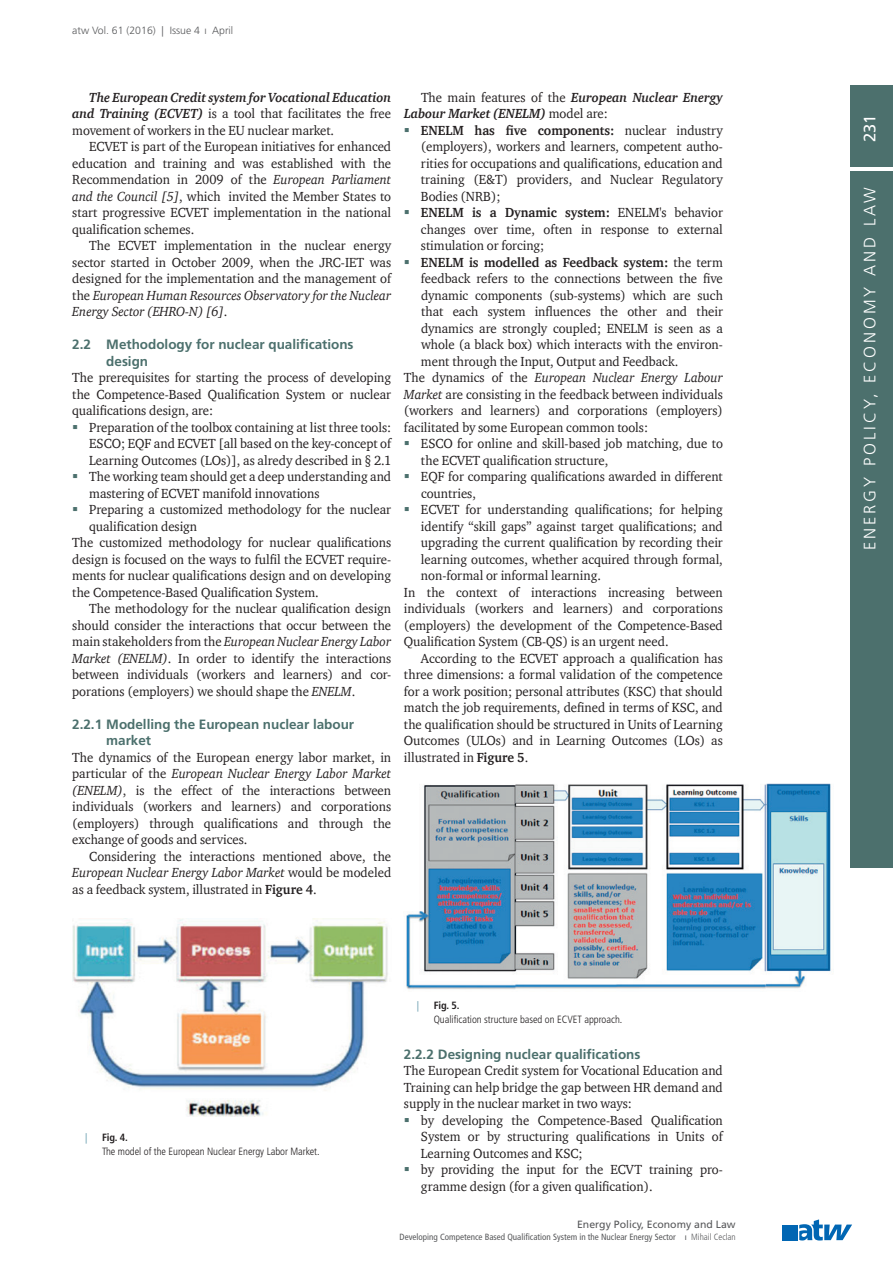
<style>
.page{position:relative;width:893px;height:1263px;background:#fff}
.page>*{position:absolute;margin:0;border:0;box-sizing:border-box;transform-origin:0 0}
.t1{font:300 16.5px "Frutiger LT Std";letter-spacing:.18em;color:#fff}
.t2{font:16.5px "Frutiger LT Std";color:#fff}
.t3{font:13.5px/16.5px "ITC Charter Com";color:#231f20;text-align:justify;scale:.95 1}
.t4{font:700 13.5px/16.5px "Frutiger LT Std";color:#4c706d}
.t5{font:700 13.5px "ITC Charter Com";color:#231f20;scale:.95 1}
.t6{font:italic 13.5px "ITC Charter Com";color:#231f20;scale:.95 1}
.t7{font:italic 700 13.5px/16.5px "ITC Charter Com";color:#231f20;scale:.95 1}
.t8{font:300 condensed 10.5px "Frutiger LT Std";color:#231f20}
.t9{font:300 10.5px "Frutiger LT Std";color:#57585a}
.t10{font:10.5px "Frutiger LT Std";color:#57585a}
.t11{font:700 condensed 10.5px "Frutiger LT Std";color:#231f20}
.t12{font:10.5px "Frutiger LT Std";color:#81adbc}
.t13{font:condensed 9px "Frutiger LT Std";color:#57585a}
.s1{font-weight:700;font-style:italic}
.s2{font-style:italic}
.s3{font-style:normal}
.s4{font-weight:700}
.s5{font-weight:400;font-style:normal}
.s6{font-weight:400}
.s7{font-weight:300}
</style>
<div class="page">
<svg style="left:799px;top:1219px;width:53px;height:21px"></svg>
<div style="left:782px;top:1225px;width:16px;height:15px;background:#0166b3"></div>
<div style="left:850px;top:171px;width:43px;height:696px;background:#4c706d"></div>
<div style="left:850px;top:85px;width:43px;height:82px;background:#4c706d"></div>
<img style="left:72px;top:919px;width:316px;height:197px">
<img style="left:406px;top:783px;width:425px;height:207px">
<p class="t9" style="left:72px;top:24px;width:162px">atw Vol. 61 (2016) | Issue 4 ı April</p>
<p class="t3" style="left:72px;top:88px;width:337px;text-indent:17px"><span class="s1">The European Credit system for Vocational Education and Training (ECVET)</span> is a tool that facilitates the free movement of workers in the EU nuclear market.</p>
<p class="t3" style="left:72px;top:138px;width:337px;text-indent:17px">ECVET is part of the European initiatives for enhanced education and training and was established with the Recommendation in 2009 of the <span class="s2">European Parliament and the Council [5]</span>, which invited the Member States to start progressive ECVET implementation in the national -qualification schemes.</p>
<p class="t3" style="left:72px;top:237px;width:337px;text-indent:17px">The ECVET implementation in the nuclear energy sector started in October 2009, when the JRC-IET was designed for the implementation and the management of the <span class="s2">European Human Resources Observatory for the Nuclear Energy Sector (EHRO-N) [6]</span>.</p>
<p class="t4" style="left:106px;top:336px;width:249px;text-indent:-34px">2.2 Methodology for nuclear qualifications design</p>
<p class="t3" style="left:72px;top:369px;width:337px">The prerequisites for starting the process of developing the Competence-Based Qualification System or nuclear qualifications design, are:</p>
<p class="t3" style="left:89px;top:418px;width:319px">Preparation of the toolbox containing at list three tools:</p>
<p class="t3" style="left:89px;top:435px;width:319px">ESCO; EQF and ECVET [all based on the key-concept of</p>
<p class="t3" style="left:89px;top:451px;width:319px">Learning Outcomes (LOs)], as alredy described in § 2.1</p>
<p class="t3" style="left:89px;top:468px;width:319px">The working team should get a deep understanding and</p>
<p class="t3" style="left:89px;top:484px;width:244px">mastering of ECVET manifold innovations</p>
<p class="t3" style="left:89px;top:501px;width:319px">Preparing a customized methodology for the nuclear</p>
<p class="t3" style="left:89px;top:517px;width:115px">qualification design</p>
<p class="t3" style="left:72px;top:534px;width:337px">The customized methodology for nuclear qualifications</p>
<p class="t3" style="left:72px;top:550px;width:337px">design is focused on the ways to fulfil the ECVET require-</p>
<p class="t3" style="left:72px;top:567px;width:337px">ments for nuclear qualifications design and on developing</p>
<p class="t3" style="left:72px;top:583px;width:261px">the Competence-Based Qualification System.</p>
<p class="t3" style="left:89px;top:600px;width:319px">The methodology for the nuclear qualification design</p>
<p class="t3" style="left:72px;top:616px;width:337px">should consider the interactions that occur between the</p>
<p class="t6" style="left:72px;top:633px;width:337px"><span class="s3">main stakeholders from the</span> European Nuclear Energy Labor</p>
<p class="t3" style="left:72px;top:649px;width:337px"><span class="s2">Market (ENELM)</span>. In order to identify the interactions</p>
<p class="t3" style="left:72px;top:666px;width:336px">between individuals (workers and learners) and cor-</p>
<p class="t3" style="left:72px;top:682px;width:299px">porations (employers) we should shape the <span class="s2">ENELM</span>.</p>
<p class="t4" style="left:106px;top:716px;width:249px;text-indent:-34px">2.2.1 Modelling the European nuclear labour market</p>
<p class="t3" style="left:72px;top:748px;width:337px">The dynamics of the European energy labor market, in particular of the <span class="s2">European Nuclear Energy Labor Market (ENELM)</span>, is the effect of the interactions between individuals (workers and learners) and corporations (-employers) through qualifications and through the exchange of goods and services.</p>
<p class="t3" style="left:72px;top:847px;width:337px;text-indent:17px">Considering the interactions mentioned above, the <span class="s2">European Nuclear Energy Labor Market</span> would be modeled as a feedback system, illustrated in <span class="s4">Figure 4</span>.</p>
<p class="t7" style="left:404px;top:88px;width:337px;text-indent:17px"><span class="s5">The main features of the</span> European Nuclear Energy<br>Labour Market (ENELM) <span class="s5">model are:</span></p>
<p class="t5" style="left:421px;top:122px;width:319px">ENELM has five components: <span class="s6">nuclear industry</span></p>
<p class="t3" style="left:421px;top:138px;width:318px">(employers), workers and learners, competent autho-</p>
<p class="t3" style="left:421px;top:154px;width:319px">rities for occupations and qualifications, education and</p>
<p class="t3" style="left:421px;top:171px;width:319px">training (E&amp;T) providers, and Nuclear Regulatory</p>
<p class="t3" style="left:421px;top:187px;width:85px">Bodies (NRB);</p>
<p class="t5" style="left:421px;top:204px;width:319px">ENELM is a Dynamic system: <span class="s6">ENELM's behavior</span></p>
<p class="t3" style="left:421px;top:220px;width:319px">changes over time, often in response to external</p>
<p class="t3" style="left:421px;top:237px;width:131px">stimulation or forcing;</p>
<p class="t5" style="left:421px;top:254px;width:319px">ENELM is modelled as Feedback system: <span class="s6">the term</span></p>
<p class="t3" style="left:421px;top:270px;width:319px">feedback refers to the connections between the five</p>
<p class="t3" style="left:421px;top:286px;width:319px">dynamic components (sub-systems) which are such</p>
<p class="t3" style="left:421px;top:303px;width:319px">that each system influences the other and their</p>
<p class="t3" style="left:421px;top:319px;width:319px">dynamics are strongly coupled; ENELM is seen as a</p>
<p class="t3" style="left:421px;top:336px;width:319px">whole (a black box) which interacts with the environ-</p>
<p class="t3" style="left:421px;top:352px;width:272px">ment through the Input, Output and Feedback.</p>
<p class="t6" style="left:404px;top:369px;width:337px"><span class="s3">The dynamics of the</span> European Nuclear Energy Labour</p>
<p class="t3" style="left:404px;top:385px;width:337px"><span class="s2">Market</span> are consisting in the feedback between individuals</p>
<p class="t3" style="left:404px;top:402px;width:337px">(workers and learners) and corporations (employers)</p>
<p class="t3" style="left:404px;top:418px;width:258px">facilitated by some European common tools:</p>
<p class="t3" style="left:421px;top:435px;width:319px">ESCO for online and skill-based job matching, due to</p>
<p class="t3" style="left:421px;top:451px;width:199px">the ECVET qualification structure,</p>
<p class="t3" style="left:421px;top:468px;width:319px">EQF for comparing qualifications awarded in different</p>
<p class="t3" style="left:421px;top:484px;width:59px">countries,</p>
<p class="t3" style="left:421px;top:501px;width:319px">ECVET for understanding qualifications; for helping</p>
<p class="t3" style="left:421px;top:517px;width:319px">identify “skill gaps” against target qualifications; and</p>
<p class="t3" style="left:421px;top:534px;width:319px">upgrading the current qualification by recording their</p>
<p class="t3" style="left:421px;top:550px;width:319px">learning outcomes, whether acquired through formal,</p>
<p class="t3" style="left:421px;top:567px;width:191px">non-formal or informal learning.</p>
<p class="t3" style="left:404px;top:583px;width:337px">In the context of interactions increasing between</p>
<p class="t3" style="left:404px;top:600px;width:337px">individuals (workers and learners) and corporations</p>
<p class="t3" style="left:404px;top:616px;width:337px">(employers) the development of the Competence-Based</p>
<p class="t3" style="left:404px;top:633px;width:280px">Qualification System (CB-QS) is an urgent need.</p>
<p class="t3" style="left:421px;top:649px;width:319px">According to the ECVET approach a qualification has</p>
<p class="t3" style="left:404px;top:666px;width:337px">three dimensions: a formal validation of the competence</p>
<p class="t3" style="left:404px;top:682px;width:337px">for a work position; personal attributes (KSC) that should</p>
<p class="t3" style="left:404px;top:699px;width:337px">match the job requirements, defined in terms of KSC, and</p>
<p class="t3" style="left:404px;top:715px;width:337px">the qualification should be structured in Units of Learning</p>
<p class="t3" style="left:404px;top:732px;width:337px">Outcomes (ULOs) and in Learning Outcomes (LOs) as</p>
<p class="t3" style="left:404px;top:748px;width:132px">illustrated in <span class="s4">Figure 5</span>.</p>
<p class="t12" style="left:85px;top:1131px;width:4px">|</p>
<p class="t11" style="left:102px;top:1131px;width:27px">Fig. 4.</p>
<p class="t8" style="left:102px;top:1145px;width:219px">The model of the European Nuclear Energy Labor Market.</p>
<p class="t12" style="left:417px;top:999px;width:4px">|</p>
<p class="t11" style="left:434px;top:999px;width:27px">Fig. 5.</p>
<p class="t8" style="left:434px;top:1013px;width:190px">Qualification structure based on ECVET approach.</p>
<p class="t4" style="left:404px;top:1046px;width:238px">2.2.2 Designing nuclear qualifications</p>
<p class="t3" style="left:404px;top:1062px;width:337px">The European Credit system for Vocational Education and Training can help bridge the gap between HR demand and supply in the nuclear market in two ways:</p>
<p class="t3" style="left:421px;top:1111px;width:319px;text-align:left">by developing the Competence-Based Qualification System or by structuring qualifications in Units of Learning Outcomes and KSC;<br>by providing the input for the ECVT training pro&shy;gramme design (for a given qualification).</p>
<p class="t10" style="left:577px;top:1218px;width:160px">Energy Policy, Economy and Law</p>
<p class="t13" style="left:400px;top:1232px;width:338px">Developing Competence Based Qualification System in the Nuclear Energy Sector ı <span class="s7">Mihail Ceclan</span></p>
<p class="t2" style="left:860px;top:142px;width:29px;rotate:-90deg">231</p>
<p class="t1" style="left:860px;top:550px;width:365px;rotate:-90deg">ENERGY POLICY, ECONOMY AND LAW</p>
</div>
